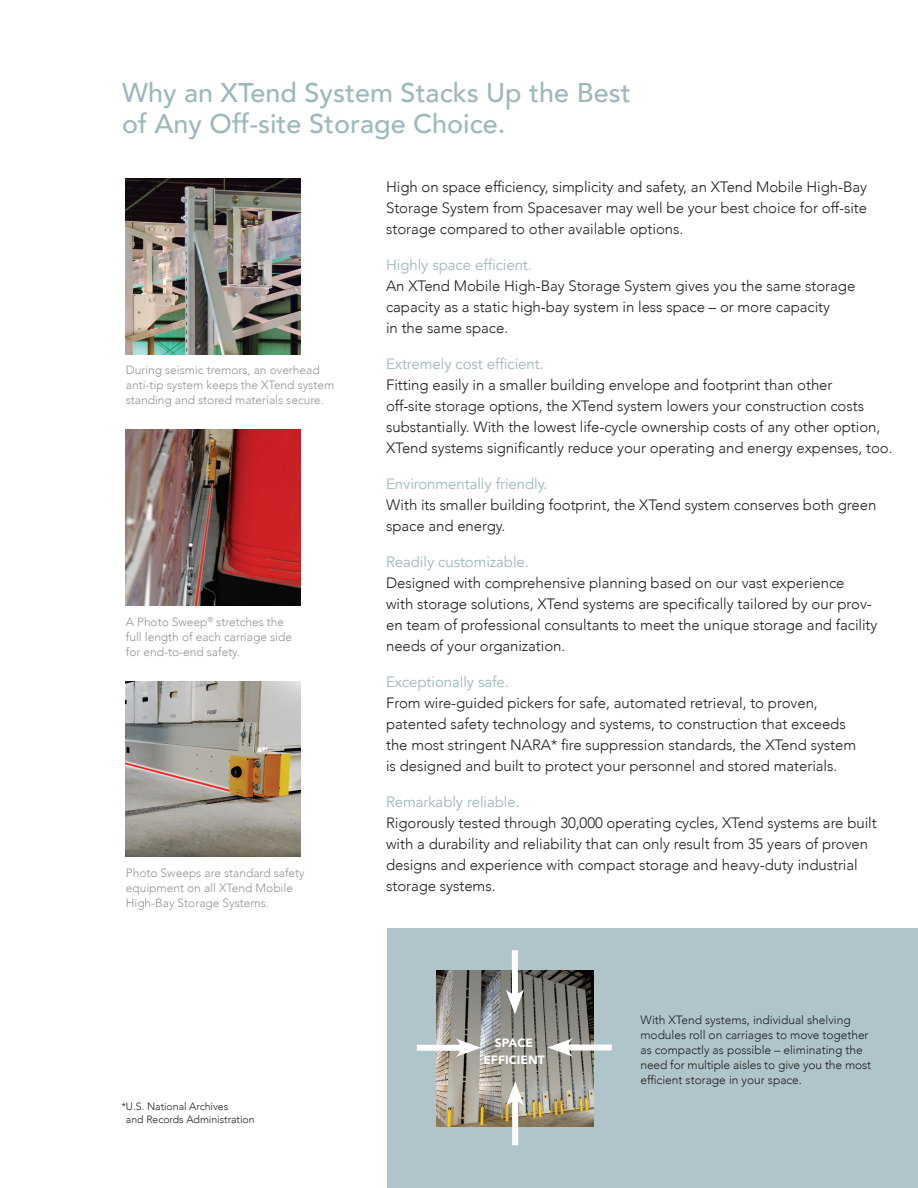
<style>
.page{position:relative;width:918px;height:1188px;background:#fff}
.page>*{position:absolute;margin:0;border:0;box-sizing:border-box;transform-origin:0 0}
.t1{font:500 27px "Avenir";color:#9db8bc}
.t2{font:300 15px/21px "Avenir";letter-spacing:-.005em;color:#231f20}
.t3{font:15px "Avenir";letter-spacing:-.005em;color:#9db8bc}
.t4{font:300 12px/15px "Avenir";color:#939598}
.t5{font:300 12px/15px "Avenir";color:#231f20}
.t6{font:900 12px "Avenir";color:#fff}
.t7{font:300 10.5px/12.8px "Avenir";color:#231f20}
</style>
<div class="page">
<img style="left:125px;top:178px;width:176px;height:176px">
<img style="left:125px;top:430px;width:176px;height:175px">
<img style="left:125px;top:681px;width:176px;height:176px">
<div style="left:387px;top:929px;width:531px;height:259px;background:#b0c5c9"></div>
<img style="left:437px;top:970px;width:156px;height:157px">
<div style="left:417px;top:1045px;width:49px;height:6px;background:#fff"></div>
<svg style="left:456px;top:1039px;width:25px;height:18px"></svg>
<div style="left:562px;top:1044px;width:50px;height:6px;background:#fff"></div>
<svg style="left:548px;top:1038px;width:25px;height:19px"></svg>
<div style="left:512px;top:1096px;width:6px;height:49px;background:#fff"></div>
<svg style="left:506px;top:1081px;width:18px;height:25px"></svg>
<div style="left:512px;top:950px;width:6px;height:50px;background:#fff"></div>
<svg style="left:506px;top:989px;width:18px;height:25px"></svg>
<p class="t1" style="left:122px;top:69px;width:510px">Why an XTend System Stacks Up the Best</p>
<p class="t1" style="left:122px;top:101px;width:385px">of Any Off-site Storage Choice.</p>
<p class="t4" style="left:126px;top:363px;width:210px">During seismic tremors, an overhead anti-tip system keeps the XTend system standing and stored materials secure.</p>
<p class="t4" style="left:126px;top:614px;width:168px">A Photo Sweep<sup>®</sup> stretches the full length of each carriage side for end-to-end safety.</p>
<p class="t4" style="left:126px;top:865px;width:180px">Photo Sweeps are standard safety equipment on all XTend Mobile<br>High-Bay Storage Systems.</p>
<p class="t7" style="left:126px;top:1100px;width:130px;text-indent:-5px">*U.S. National Archives<br>and Records Administration</p>
<p class="t2" style="left:386px;top:177px;width:483px;text-align:justify">High on space efficiency, simplicity and safety, an XTend Mobile High-Bay Storage System from Spacesaver may well be your best choice for off-site storage compared to other available options.</p>
<p class="t3" style="left:386px;top:256px;width:147px">Highly space efficient.</p>
<p class="t2" style="left:386px;top:276px;width:471px">An XTend Mobile High-Bay Storage System gives you the same storage capacity as a static high-bay system in less space – or more capacity<br>in the same space.</p>
<p class="t3" style="left:386px;top:355px;width:159px">Extremely cost efficient.</p>
<p class="t2" style="left:386px;top:375px;width:448px">Fitting easily in a smaller building envelope and footprint than other</p>
<p class="t2" style="left:386px;top:396px;width:508px">off-site storage options, the XTend system lowers your construction costs substantially. With the lowest life-cycle ownership costs of any other option,<br>XTend systems significantly reduce your operating and energy expenses, too.</p>
<p class="t3" style="left:386px;top:475px;width:163px">Environmentally friendly.</p>
<p class="t2" style="left:386px;top:495px;width:492px">With its smaller building footprint, the XTend system conserves both green space and energy.</p>
<p class="t3" style="left:386px;top:553px;width:144px">Readily customizable.</p>
<p class="t2" style="left:386px;top:573px;width:493px">Designed with comprehensive planning based on our vast experience<br>with storage solutions, XTend systems are specifically tailored by our prov&shy;en team of professional consultants to meet the unique storage and facility needs of your organization.</p>
<p class="t3" style="left:386px;top:673px;width:124px">Exceptionally safe.</p>
<p class="t2" style="left:386px;top:693px;width:472px">From wire-guided pickers for safe, automated retrieval, to proven, patented safety technology and systems, to construction that exceeds the most stringent NARA* fire suppression standards, the XTend system is designed and built to protect your personnel and stored materials.</p>
<p class="t3" style="left:386px;top:793px;width:135px">Remarkably reliable.</p>
<p class="t2" style="left:386px;top:813px;width:492px">Rigorously tested through 30,000 operating cycles, XTend systems are built with a durability and reliability that can only result from 35 years of proven designs and experience with compact storage and heavy-duty industrial storage systems.</p>
<p class="t6" style="left:495px;top:1033px;width:40px">SPACE</p>
<p class="t6" style="left:483px;top:1049px;width:63px">EFFICIENT</p>
<p class="t5" style="left:640px;top:1012px;width:232px">With XTend systems, individual shelving modules roll on carriages to move together as compactly as possible – eliminating the need for multiple aisles to give you the most efficient storage in your space.</p>
</div>
